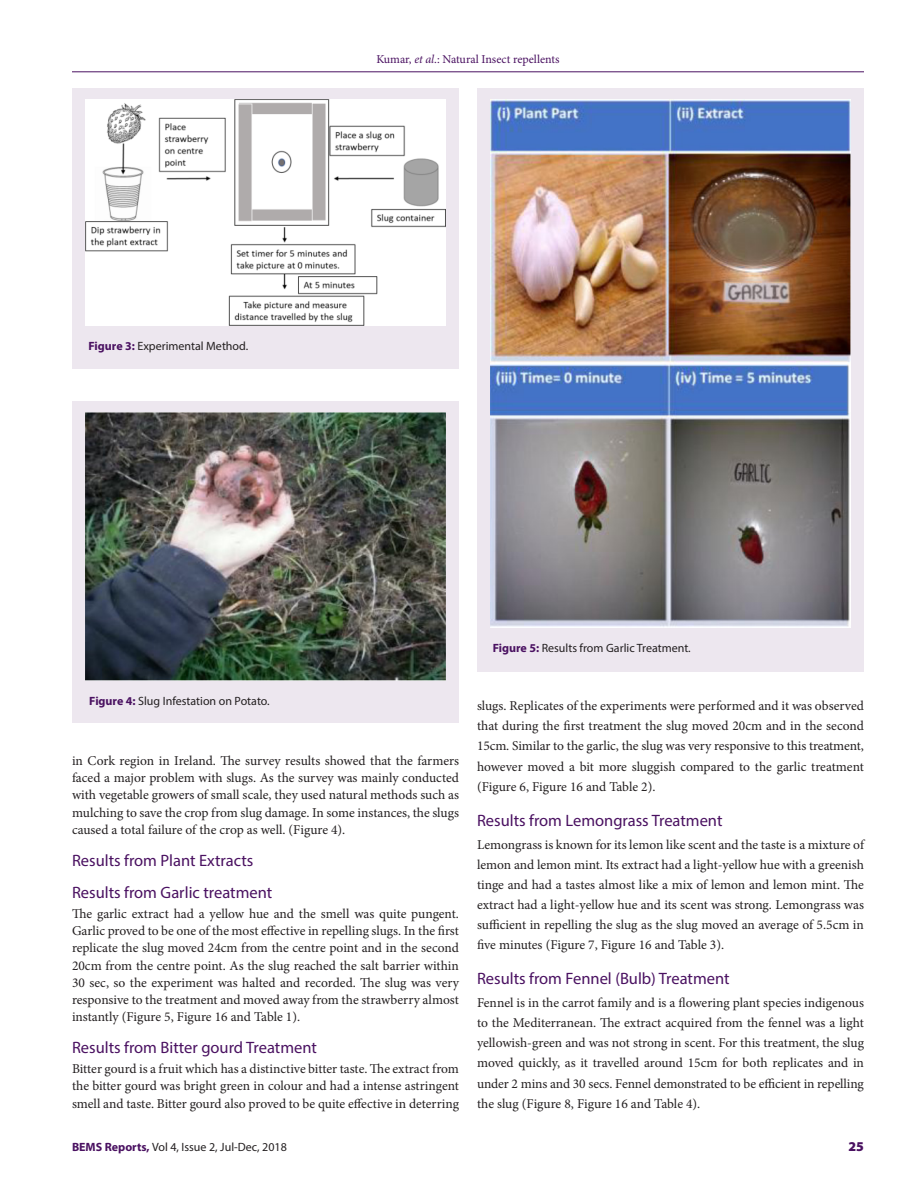
<style>
.page{position:relative;width:918px;height:1188px;background:#fff}
.page>*{position:absolute;margin:0;border:0;box-sizing:border-box;transform-origin:0 0}
._2_HD{font:16.5px "Myriad Pro";color:#4a1161}
.TXT{font:13.5px/20.1px "Minion Pro";letter-spacing:-.005em;color:#231f20;text-align:justify}
.RRH{font:900 13.5px "Myriad Pro";color:#4a1161}
.FIG_CAP{font:12px "Myriad Pro";color:#231f20}
.RRH-2{font:12px "Myriad Pro";color:#231f20}
.t1{font:12px "Minion Pro";color:#4a1161}
.s1{font-weight:700;color:#4a1161}
.s2{font-style:italic}
</style>
<div class="page">
<hr style="left:72px;top:72px;width:792px;height:1px;background:#4a1161">
<div style="left:72px;top:88px;width:387px;height:280px;background:#ede7ef"></div>
<img style="left:86px;top:100px;width:360px;height:226px">
<div style="left:477px;top:88px;width:387px;height:584px;background:#ede7ef"></div>
<img style="left:490px;top:100px;width:360px;height:528px">
<div style="left:72px;top:401px;width:387px;height:322px;background:#ede7ef"></div>
<img style="left:86px;top:413px;width:360px;height:268px">
<p class="FIG_CAP" style="left:88px;top:338px;width:161px"><span class="s1">Figure 3:</span> Experimental Method.</p>
<p class="t1" style="left:376px;top:51px;width:185px">Kumar, <span class="s2">et al</span>.: Natural Insect repellents</p>
<p class="FIG_CAP" style="left:493px;top:640px;width:200px"><span class="s1">Figure 5:</span> Results from Garlic Treatment.</p>
<p class="FIG_CAP" style="left:89px;top:693px;width:182px"><span class="s1">Figure 4:</span> Slug Infestation on Potato.</p>
<p class="TXT" style="left:72px;top:752px;width:389px;line-height:17.1px">in Cork region in Ireland. The survey results showed that the farmers faced a major problem with slugs. As the survey was mainly conducted with vegetable growers of small scale, they used natural methods such as mulching to save the crop from slug damage. In some instances, the slugs caused a total failure of the crop as well. (Figure 4).</p>
<p class="_2_HD" style="left:72px;top:850px;width:183px">Results from Plant Extracts</p>
<p class="_2_HD" style="left:72px;top:882px;width:202px">Results from Garlic treatment</p>
<p class="TXT" style="left:72px;top:905px;width:389px;line-height:17.1px">The garlic extract had a yellow hue and the smell was quite pungent.<br>Garlic proved to be one of the most effective in repelling slugs. In the first replicate the slug moved 24cm from the centre point and in the second 20cm from the centre point. As the slug reached the salt barrier within 30 sec, so the experiment was halted and recorded. The slug was very responsive to the treatment and moved away from the strawberry almost instantly (Figure 5, Figure 16 and Table 1).</p>
<p class="_2_HD" style="left:72px;top:1037px;width:246px">Results from Bitter gourd Treatment</p>
<p class="TXT" style="left:72px;top:1060px;width:389px;line-height:17.1px">Bitter gourd is a fruit which has a distinctive bitter taste. The extract from the bitter gourd was bright green in colour and had a intense astringent smell and taste. Bitter gourd also proved to be quite effective in deterring</p>
<p class="TXT" style="left:477px;top:696px;width:388px">slugs. Replicates of the experiments were performed and it was observed that during the first treatment the slug moved 20cm and in the second 15cm. Similar to the garlic, the slug was very responsive to this treatment, however moved a bit more sluggish compared to the garlic treatment (Figure 6, Figure 16 and Table 2).</p>
<p class="_2_HD" style="left:477px;top:810px;width:247px">Results from Lemongrass Treatment</p>
<p class="TXT" style="left:477px;top:834px;width:389px">Lemongrass is known for its lemon like scent and the taste is a mixture of lemon and lemon mint. Its extract had a light-yellow hue with a greenish tinge and had a tastes almost like a mix of lemon and lemon mint. The extract had a light-yellow hue and its scent was strong. Lemongrass was sufficient in repelling the slug as the slug moved an average of 5.5cm in five minutes (Figure 7, Figure 16 and Table 3).</p>
<p class="_2_HD" style="left:477px;top:968px;width:254px">Results from Fennel (Bulb) Treatment</p>
<p class="TXT" style="left:477px;top:993px;width:389px">Fennel is in the carrot family and is a flowering plant species indigenous to the Mediterranean. The extract acquired from the fennel was a light yellowish-green and was not strong in scent. For this treatment, the slug moved quickly, as it travelled around 15cm for both replicates and in under 2 mins and 30 secs. Fennel demonstrated to be efficient in repelling the slug (Figure 8, Figure 16 and Table 4).</p>
<p class="RRH-2" style="left:72px;top:1139px;width:216px"><span class="s1">BEMS Reports,</span> Vol 4, Issue 2, Jul-Dec, 2018</p>
<p class="RRH" style="left:849px;top:1137px;width:17px">25</p>
</div>
